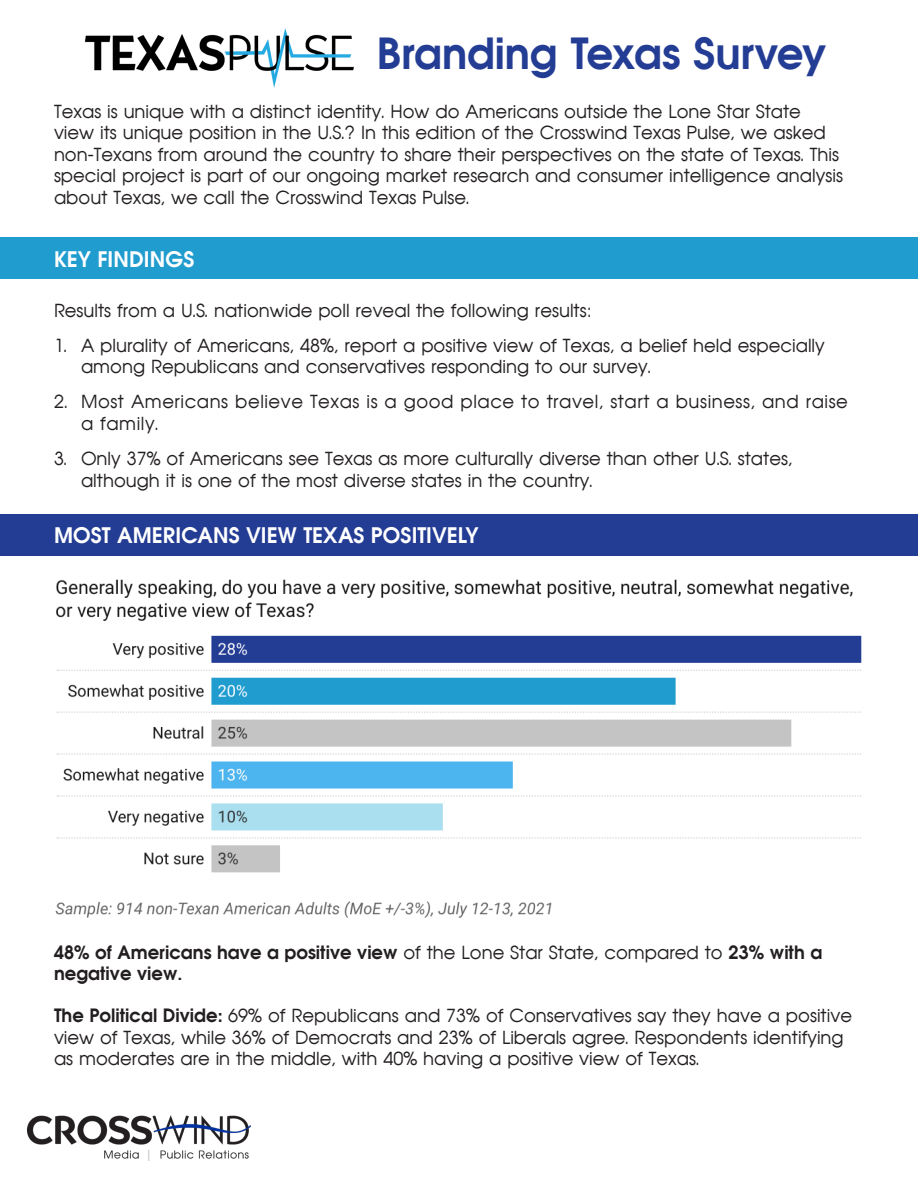
<style>
.page{position:relative;width:918px;height:1188px;background:#fff}
.page>*{position:absolute;margin:0;border:0;box-sizing:border-box;transform-origin:0 0}
.t1{font:700 42px "Avian";letter-spacing:-.005em;color:#243d94}
.t2{font:700 21px "Avian";letter-spacing:.005em;color:#fff}
.t3{font:18px/21.6px "Avian";color:#231f20}
.t4{font:700 18px/21.6px "Avian";color:#231f20}
.t5{font:18px/21.6px "Avian";letter-spacing:.03em;color:#231f20}
.s1{font-weight:400}
.s2{font-weight:700}
</style>
<div class="page">
<div style="left:0;top:238px;width:918px;height:41px;background:#209ccf"></div>
<img style="left:84px;top:28px;width:270px;height:59px">
<img style="left:27px;top:1116px;width:224px;height:45px">
<div style="left:0;top:514px;width:918px;height:41px;background:#243d94"></div>
<img style="left:55px;top:579px;width:807px;height:339px">
<p class="t1" style="left:377px;top:27px;width:451px">Branding Texas Survey</p>
<p class="t3" style="left:54px;top:100px;width:791px">Texas is unique with a distinct identity. How do Americans outside the Lone Star State view its unique position in the U.S.? In this edition of the Crosswind Texas Pulse, we asked non-Texans from around the country to share their perspectives on the state of Texas. This special project is part of our ongoing market research and consumer intelligence analysis about Texas, we call the Crosswind Texas Pulse.</p>
<p class="t2" style="left:54px;top:246px;width:142px">KEY FINDINGS</p>
<p class="t3" style="left:54px;top:299px;width:539px">Results from a U.S. nationwide poll reveal the following results:</p>
<p class="t3" style="left:81px;top:334px;width:745px;text-indent:-27px">1. A plurality of Americans, 48%, report a positive view of Texas, a belief held especially among Republicans and conservatives responding to our survey.</p>
<p class="t5" style="left:81px;top:391px;width:768px;text-indent:-27px">2. Most Americans believe Texas is a good place to travel, start a business, and raise a family.</p>
<p class="t3" style="left:81px;top:448px;width:713px;text-indent:-27px">3. Only 37% of Americans see Texas as more culturally diverse than other U.S. states, although it is one of the most diverse states in the country.</p>
<p class="t2" style="left:54px;top:522px;width:426px">MOST AMERICANS VIEW TEXAS POSITIVELY</p>
<p class="t4" style="left:54px;top:941px;width:770px">48% of Americans have a positive view <span class="s1">of the Lone Star State, compared to</span> 23% with a negative view.</p>
<p class="t3" style="left:54px;top:1005px;width:800px"><span class="s2">The Political Divide:</span> 69% of Republicans and 73% of Conservatives say they have a positive view of Texas, while 36% of Democrats and 23% of Liberals agree. Respondents identifying as moderates are in the middle, with 40% having a positive view of Texas.</p>
</div>
